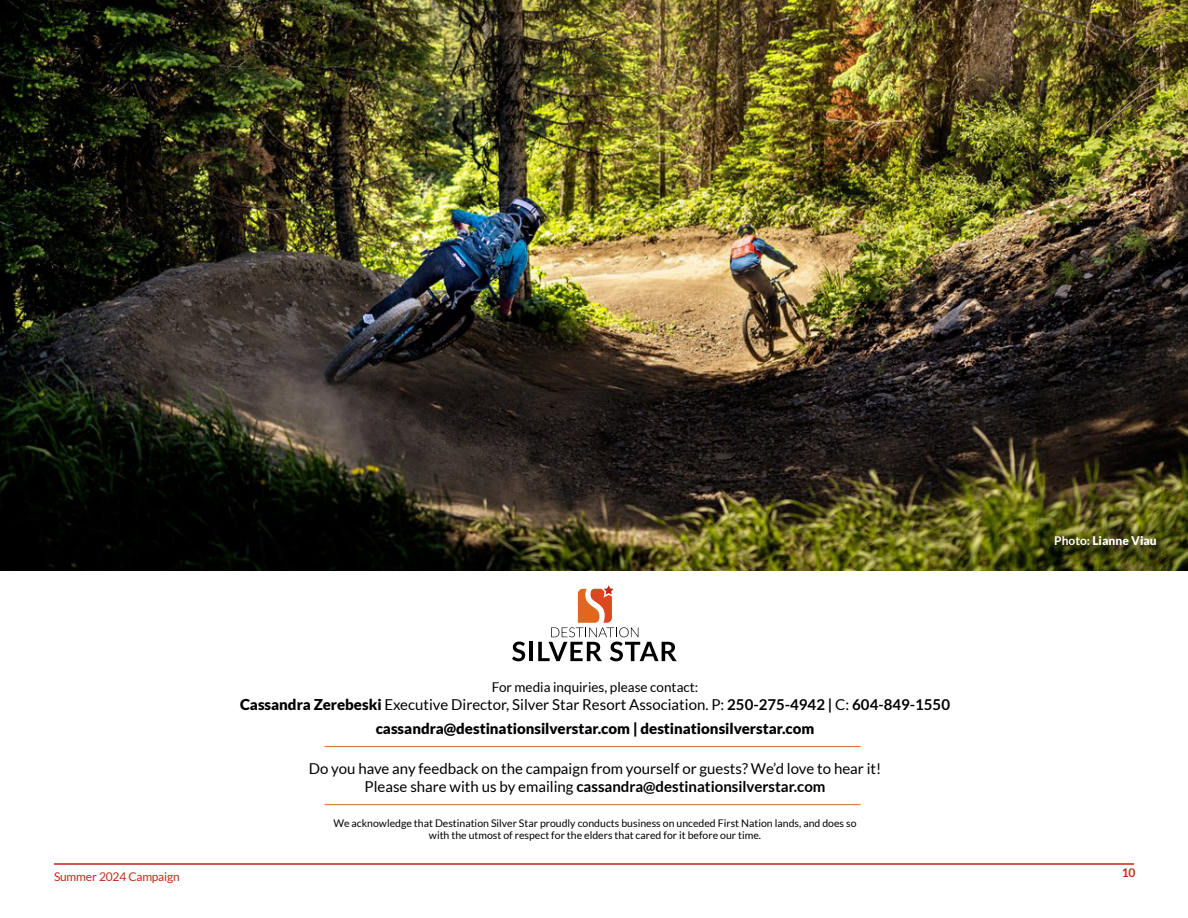
<style>
.page{position:relative;width:1188px;height:918px;background:#fff}
.page>*{position:absolute;margin:0;border:0;box-sizing:border-box;transform-origin:0 0}
.t1{font:15px/18px "Lato";color:#000;text-align:center}
.t2{font:900 15px "Lato";color:#000}
.t3{font:13.5px "Lato";color:#000}
.t4{font:12px "Lato";letter-spacing:-.02em;color:#bd2e1a}
.t5{font:900 12px "Lato";color:#fff}
.t6{font:700 12px "Lato";color:#bd2e1a}
.t7{font:10.5px/12px "Lato";color:#000;text-align:center}
.s1{font-weight:900}
.s2{font-weight:700}
</style>
<div class="page">
<img style="left:0;top:0;width:1188px;height:570px">
<hr style="left:54px;top:863px;width:1080px;height:2px;background:#bb2a19">
<svg style="left:512px;top:642px;width:13px;height:19px"></svg>
<hr style="left:529px;top:642px;width:4px;height:19px;background:#000">
<svg style="left:538px;top:585px;width:139px;height:76px"></svg>
<svg style="left:1052px;top:533px;width:116px;height:24px;background:#41440e"></svg>
<hr style="left:325px;top:746px;width:536px;height:1px;background:#e0671e">
<hr style="left:325px;top:804px;width:536px;height:1px;background:#e0671e">
<p class="t3" style="left:492px;top:679px;width:208px">For media inquiries, please contact:</p>
<p class="t1" style="left:240px;top:695px;width:711px"><span class="s1">Cassandra Zerebeski</span> Executive Director, Silver Star Resort Association. P: <span class="s2">250-275-4942 |</span> C: <span class="s2">604-849-1550</span></p>
<p class="t2" style="left:376px;top:719px;width:440px">cassandra@destinationsilverstar.com | destinationsilverstar.com</p>
<p class="t1" style="left:309px;top:759px;width:574px">Do you have any feedback on the campaign from yourself or guests? We’d love to hear it!<br>Please share with us by emailing <span class="s2">cassandra@destinationsilverstar.com</span></p>
<p class="t7" style="left:334px;top:817px;width:525px">We acknowledge that Destination Silver Star proudly conducts business on unceded First Nation lands, and does so with the utmost of respect for the elders that cared for it before our time.</p>
<p class="t5" style="left:1054px;top:533px;width:104px"><span class="s2">Photo:</span> Lianne Viau</p>
<p class="t4" style="left:54px;top:870px;width:127px">Summer 2024 Campaign</p>
<p class="t6" style="left:1122px;top:866px;width:15px">10</p>
</div>
